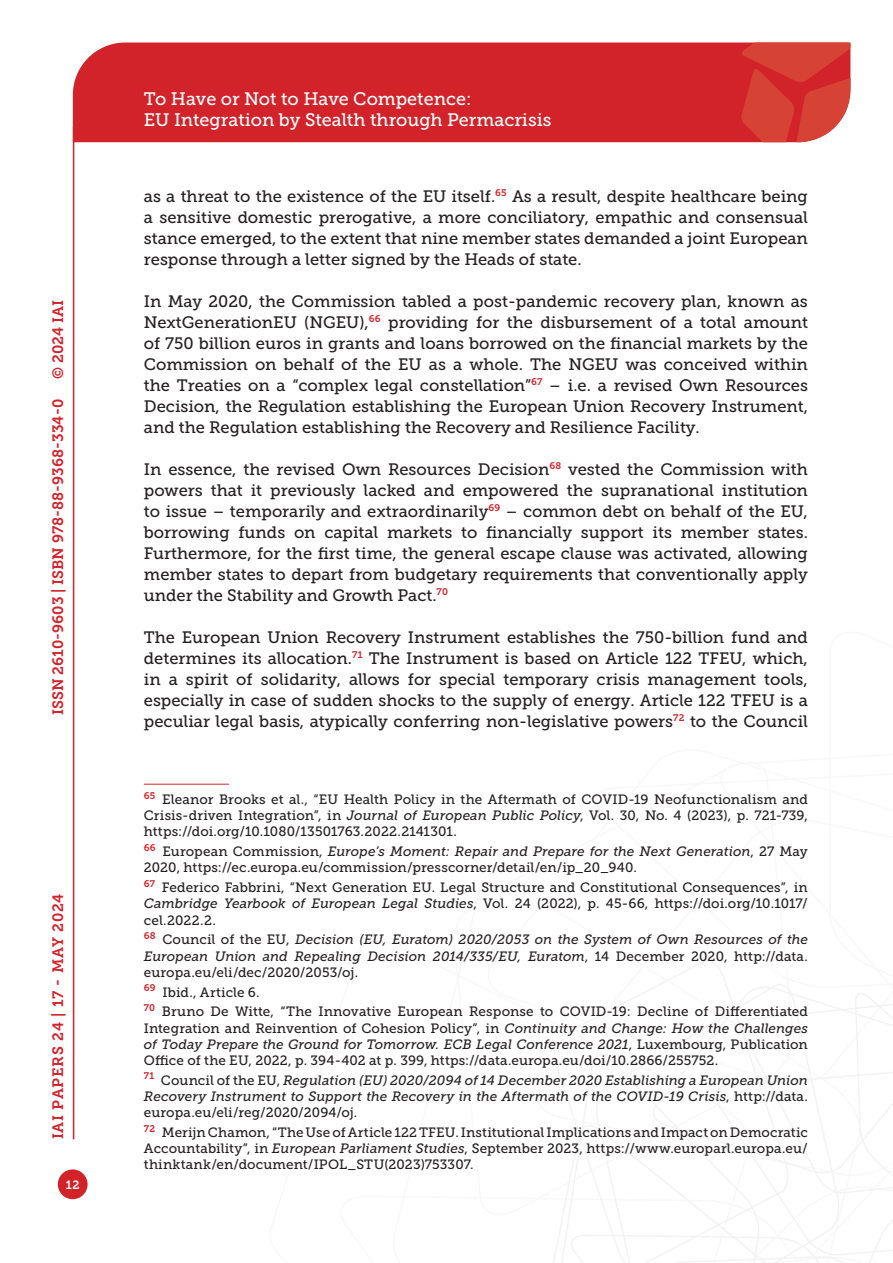
<style>
.page{position:relative;width:893px;height:1263px;background:#fff}
.page>*{position:absolute;margin:0;border:0;box-sizing:border-box;transform-origin:0 0}
.t1{font:18px/21.6px "Museo Slab 500";color:#fff}
.Testo{font:16.5px/21px "Museo Slab 500";color:#231f20;text-align:justify}
.t2{font:15px "Museo Slab 700";color:#d2232a}
.t3{font:15px "Museo Slab 700";letter-spacing:.05em;color:#d2232a}
.Nota{font:13.5px/16.2px "Museo Slab 500";letter-spacing:.01em;color:#231f20;text-align:justify}
.Nota-2{font:italic 13.5px/16.2px "Museo Slab 500";color:#231f20;text-align:justify}
.t4{font:12px "Museo Slab 700";color:#fff}
.s1{font-style:italic}
.s2{font-style:normal}
</style>
<div class="page">
<svg style="left:553px;top:960px;width:340px;height:303px"></svg>
<div style="left:73px;top:43px;width:668px;height:99px;background:#d2232a"></div>
<svg style="left:741px;top:43px;width:109px;height:99px;background:#d6433b"></svg>
<div style="left:58px;top:1169px;width:30px;height:30px;background:#d2232a;border-radius:50%"></div>
<hr style="left:73px;top:126px;width:1px;height:1013px;background:#d2232a">
<hr style="left:144px;top:784px;width:85px;height:1px;background:#d2232a">
<p class="t2" style="left:50px;top:379px;width:80px;rotate:-90deg">© 2024 IAI</p>
<p class="t2" style="left:49px;top:715px;width:317px;rotate:-90deg">ISSN 2610-9603 | ISBN 978-88-9368-334-0</p>
<p class="t3" style="left:50px;top:1139px;width:247px;rotate:-90deg">IAI PAPERS 24 | 17 - MAY 2024</p>
<p class="t4" style="left:66px;top:1178px;width:15px">12</p>
<p class="t1" style="left:144px;top:88px;width:409px">To Have or Not to Have Competence:<br>EU Integration by Stealth through Permacrisis</p>
<p class="Testo" style="left:144px;top:186px;width:666px">as a threat to the existence of the EU itself.<sup>65</sup> As a result, despite healthcare being a sensitive domestic prerogative, a more conciliatory, empathic and consensual stance emerged, to the extent that nine member states demanded a joint European response through a letter signed by the Heads of state.</p>
<p class="Testo" style="left:144px;top:291px;width:666px">In May 2020, the Commission tabled a post-pandemic recovery plan, known as NextGenerationEU (NGEU),<sup>66</sup> providing for the disbursement of a total amount of 750 billion euros in grants and loans borrowed on the financial markets by the Commission on behalf of the EU as a whole. The NGEU was conceived within the Treaties on a “complex legal constellation”<sup>67</sup> – i.e. a revised Own Resources Decision, the Regulation establishing the European Union Recovery Instrument, and the Regulation establishing the Recovery and Resilience Facility.</p>
<p class="Testo" style="left:144px;top:459px;width:666px">In essence, the revised Own Resources Decision<sup>68</sup> vested the Commission with powers that it previously lacked and empowered the supranational institution to issue – temporarily and extraordinarily<sup>69</sup> – common debt on behalf of the EU, borrowing funds on capital markets to financially support its member states.<br>Furthermore, for the first time, the general escape clause was activated, allowing member states to depart from budgetary requirements that conventionally apply under the Stability and Growth Pact.<sup>70</sup></p>
<p class="Testo" style="left:144px;top:627px;width:666px">The European Union Recovery Instrument establishes the 750-billion fund and determines its allocation.<sup>71</sup> The Instrument is based on Article 122 TFEU, which, in a spirit of solidarity, allows for special temporary crisis management tools, especially in case of sudden shocks to the supply of energy. Article 122 TFEU is a peculiar legal basis, atypically conferring non-legislative powers<sup>72</sup> to the Council</p>
<p class="Nota" style="left:144px;top:791px;width:665px"><sup>65</sup> Eleanor Brooks et al., “EU Health Policy in the Aftermath of COVID-19 Neofunctionalism and Crisis-driven Integration”, in <span class="s1">Journal of European Public Policy</span>, Vol. 30, No. 4 (2023), p. 721-739, https://doi.org/10.1080/13501763.2022.2141301.</p>
<p class="Nota" style="left:144px;top:843px;width:666px"><sup>66</sup> European Commission, <span class="s1">Europe’s Moment: Repair and Prepare for the Next Generation</span>, 27 May<br>2020, https://ec.europa.eu/commission/presscorner/detail/en/ip_20_940.</p>
<p class="Nota" style="left:144px;top:879px;width:666px"><sup>67</sup> Federico Fabbrini, “Next Generation EU. Legal Structure and Constitutional Consequences”, in <span class="s1">Cambridge Yearbook of European Legal Studies</span>, Vol. 24 (2022), p. 45-66, https://doi.org/10.1017/ cel.2022.2.</p>
<p class="Nota-2" style="left:144px;top:932px;width:666px"><sup>68</sup> <span class="s2">Council of the EU,</span> Decision (EU, Euratom) 2020/2053 on the System of Own Resources of the European Union and Repealing Decision 2014/335/EU, Euratom<span class="s2">, 14 December 2020, http://data. europa.eu/eli/dec/2020/2053/oj.</span></p>
<p class="Nota" style="left:144px;top:984px;width:117px"><sup>69</sup> Ibid., Article 6.</p>
<p class="Nota" style="left:144px;top:1004px;width:666px"><sup>70</sup> Bruno De Witte, “The Innovative European Response to COVID-19: Decline of Differentiated Integration and Reinvention of Cohesion Policy”, in <span class="s1">Continuity and Change: How the Challenges of Today Prepare the Ground for Tomorrow. ECB Legal Conference 2021</span>, Luxembourg, Publication Office of the EU, 2022, p. 394-402 at p. 399, https://data.europa.eu/doi/10.2866/255752.</p>
<p class="Nota-2" style="left:144px;top:1072px;width:666px"><sup>71</sup> <span class="s2">Council of the EU,</span> Regulation (EU) 2020/2094 of 14 December 2020 Establishing a European Union Recovery Instrument to Support the Recovery in the Aftermath of the COVID-19 Crisis<span class="s2">, http://data. europa.eu/eli/reg/2020/2094/oj.</span></p>
<p class="Nota" style="left:144px;top:1124px;width:666px"><sup>72</sup> Merijn Chamon, “The Use of Article 122 TFEU. Institutional Implications and Impact on Democratic Accountability”, in <span class="s1">European Parliament Studies</span>, September 2023, https://www.europarl.europa.eu/ thinktank/en/document/IPOL_STU(2023)753307.</p>
</div>
